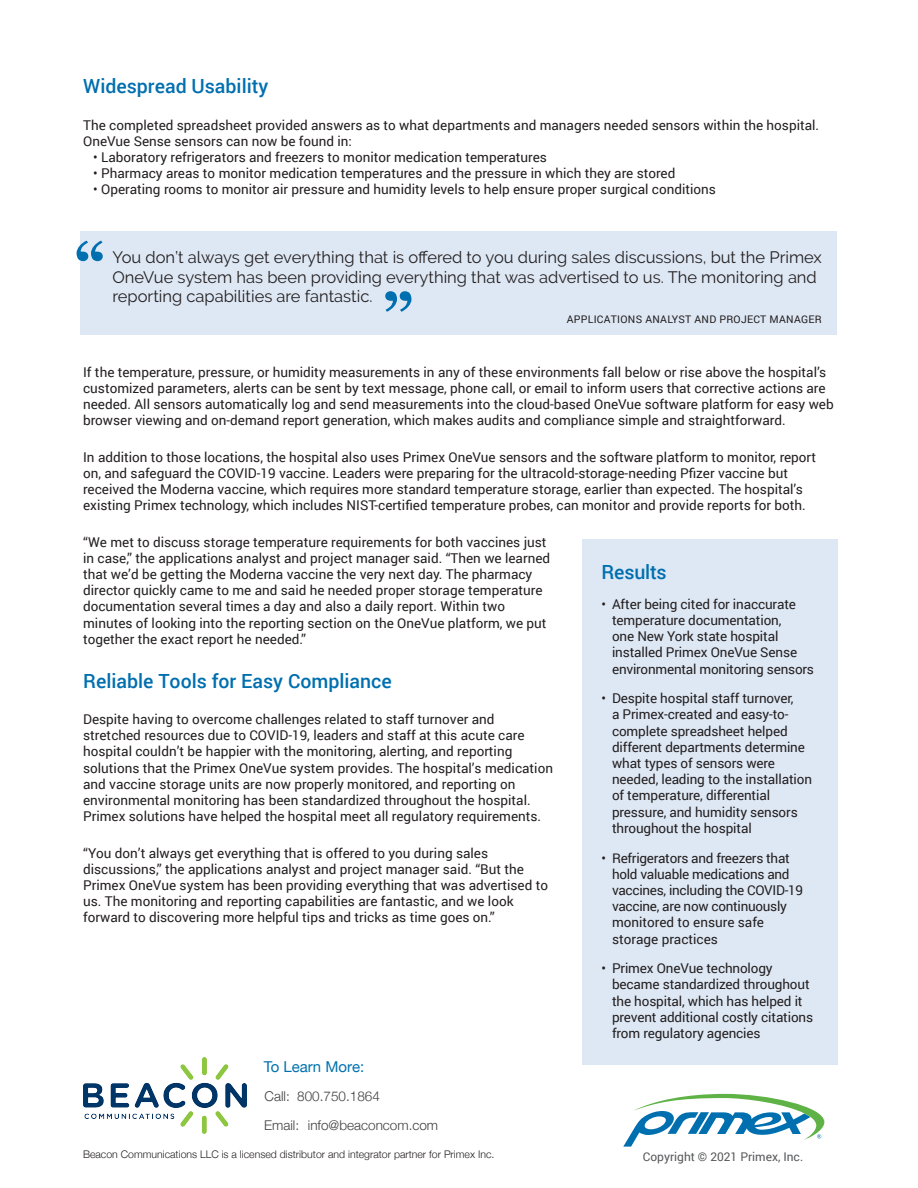
<style>
.page{position:relative;width:918px;height:1188px;background:#fff}
.page>*{position:absolute;margin:0;border:0;box-sizing:border-box;transform-origin:0 0}
.t1{font:700 60px "Georgia";color:#006faf}
.t2{font:500 19.5px "Roboto";color:#006faf}
.t3{font:16.5px/19.5px "Raleway";color:#231f20}
.t4{font:15px "Helvetica Neue";color:#0072b0}
.t5{font:13.5px/16.2px "Roboto";color:#231f20}
.t6{font:13.5px/16.2px "Roboto";letter-spacing:-.02em;color:#231f20}
.t7{font:300 13.5px/28.8px "Helvetica Neue";color:#3e3e3f}
.t8{font:12px "Roboto";color:#57585a}
.t9{font:300 10.5px "Helvetica Neue";color:#231f20}
.t10{font:10.5px "Roboto";letter-spacing:.025em;color:#231f20}
</style>
<div class="page">
<svg style="left:623px;top:1094px;width:201px;height:53px"></svg>
<div style="left:582px;top:540px;width:256px;height:525px;background:#dee8f4"></div>
<div style="left:81px;top:231px;width:756px;height:104px;background:#dee8f4"></div>
<img style="left:84px;top:1057px;width:162px;height:77px">
<h2 class="t2" style="left:83px;top:72px;width:187px">Widespread Usability</h2>
<p class="t5" style="left:83px;top:116px;width:738px">The completed spreadsheet provided answers as to what departments and managers needed sensors within the hospital.<br>OneVue Sense sensors can now be found in:</p>
<p class="t5" style="left:93px;top:149px;width:455px">• Laboratory refrigerators and freezers to monitor medication temperatures</p>
<p class="t5" style="left:93px;top:165px;width:584px">• Pharmacy areas to monitor medication temperatures and the pressure in which they are stored</p>
<p class="t5" style="left:93px;top:181px;width:624px">• Operating rooms to monitor air pressure and humidity levels to help ensure proper surgical conditions</p>
<h1 class="t1" style="left:74px;top:219px;width:33px">“</h1>
<p class="t3" style="left:112px;top:248px;width:711px">You don’t always get everything that is offered to you during sales discussions, but the Primex<br>OneVue system has been providing everything that was advertised to us. The monitoring and reporting capabilities are fantastic.</p>
<p class="t10" style="left:567px;top:312px;width:257px">APPLICATIONS ANALYST AND PROJECT MANAGER</p>
<h1 class="t1" style="left:414px;top:333px;width:33px;rotate:-180deg">“</h1>
<p class="t5" style="left:83px;top:363px;width:752px">If the temperature, pressure, or humidity measurements in any of these environments fall below or rise above the hospital’s customized parameters, alerts can be sent by text message, phone call, or email to inform users that corrective actions are needed. All sensors automatically log and send measurements into the cloud-based OneVue software platform for easy web browser viewing and on-demand report generation, which makes audits and compliance simple and straightforward.</p>
<p class="t5" style="left:83px;top:448px;width:734px">In addition to those locations, the hospital also uses Primex OneVue sensors and the software platform to monitor, report on, and safeguard the COVID-19 vaccine. Leaders were preparing for the ultracold-storage-needing Pfizer vaccine but received the Moderna vaccine, which requires more standard temperature storage, earlier than expected. The hospital’s existing Primex technology, which includes NIST-certified temperature probes, can monitor and provide reports for both.</p>
<p class="t5" style="left:83px;top:533px;width:469px">“We met to discuss storage temperature requirements for both vaccines just in case,” the applications analyst and project manager said. “Then we learned that we’d be getting the Moderna vaccine the very next day. The pharmacy director quickly came to me and said he needed proper storage temperature documentation several times a day and also a daily report. Within two minutes of looking into the reporting section on the OneVue platform, we put together the exact report he needed.”</p>
<h2 class="t2" style="left:83px;top:667px;width:310px">Reliable Tools for Easy Compliance</h2>
<p class="t5" style="left:83px;top:711px;width:471px">Despite having to overcome challenges related to staff turnover and stretched resources due to COVID-19, leaders and staff at this acute care hospital couldn’t be happier with the monitoring, alerting, and reporting solutions that the Primex OneVue system provides. The hospital’s medication and vaccine storage units are now properly monitored, and reporting on environmental monitoring has been standardized throughout the hospital.<br>Primex solutions have helped the hospital meet all regulatory requirements.</p>
<p class="t5" style="left:83px;top:844px;width:466px">“You don’t always get everything that is offered to you during sales discussions,” the applications analyst and project manager said. “But the Primex OneVue system has been providing everything that was advertised to us. The monitoring and reporting capabilities are fantastic, and we look forward to discovering more helpful tips and tricks as time goes on.”</p>
<p class="t4" style="left:264px;top:1058px;width:102px">To Learn More:</p>
<p class="t7" style="left:264px;top:1081px;width:176px">Call: 800.750.1864<br>Email: info@beaconcom.com</p>
<p class="t9" style="left:83px;top:1146px;width:413px">Beacon Communications LLC is a licensed distributor and integrator partner for Primex Inc.</p>
<h2 class="t2" style="left:602px;top:558px;width:67px">Results</h2>
<p class="t5" style="left:612px;top:595px;width:203px;text-indent:-11px">• After being cited for inaccurate temperature documentation,<br>one New York state hospital installed Primex OneVue Sense environmental monitoring sensors</p>
<p class="t5" style="left:612px;top:690px;width:201px;text-indent:-10px">• Despite hospital staff turnover,<br>a Primex-created and easy-to&shy;complete spreadsheet helped different departments determine what types of sensors were needed, leading to the installation of temperature, differential pressure, and humidity sensors throughout the hospital</p>
<p class="t6" style="left:612px;top:849px;width:193px;text-indent:-11px">• Refrigerators and freezers that hold valuable medications and vaccines, including the COVID-19 vaccine, are now continuously monitored to ensure safe storage practices</p>
<p class="t5" style="left:612px;top:960px;width:203px;text-indent:-10px">• Primex OneVue technology became standardized throughout the hospital, which has helped it prevent additional costly citations from regulatory agencies</p>
<p class="t8" style="left:643px;top:1148px;width:162px">Copyright © 2021 Primex, Inc.</p>
</div>
